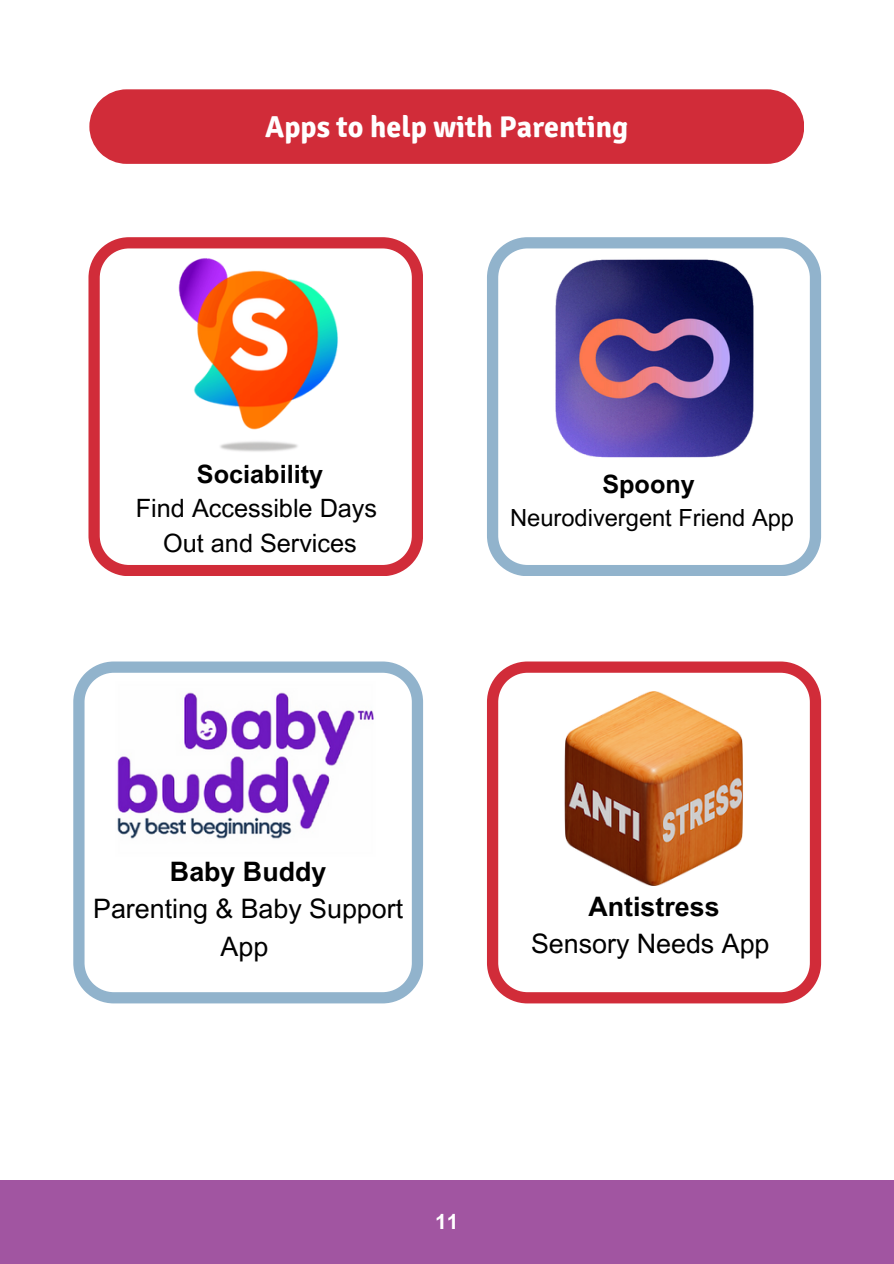
<style>
.page{position:relative;width:894px;height:1264px;background:#fff}
.page>*{position:absolute;margin:0;border:0;box-sizing:border-box;transform-origin:0 0}
.t1{font:700 30px "Signika";color:#fff}
.t2{font:26.85px/37.2px "Arial MT Pro";color:#000;text-align:center}
.t3{font:25.2px/34.5px "Arial MT Pro";color:#000;text-align:center}
.t4{font:700 25.2px "Arial MT Pro";color:#000}
.t5{font:23.7px "Arial MT Pro";color:#000}
.t6{font:700 21px "Arial MT Pro";color:#fff}
.s1{font-weight:700}
</style>
<div class="page">
<div style="left:0;top:1180px;width:893px;height:83px;background:#a155a1"></div>
<svg style="left:88px;top:246px;width:335px;height:330px"></svg>
<svg style="left:73px;top:661px;width:350px;height:342px"></svg>
<svg style="left:487px;top:661px;width:333px;height:342px"></svg>
<div style="left:89px;top:89px;width:715px;height:75px;background:#d12c39"></div>
<svg style="left:487px;top:504px;width:333px;height:72px"></svg>
<img style="left:416px;top:237px;width:406px;height:267px">
<img style="left:557px;top:691px;width:193px;height:194px">
<img style="left:104px;top:237px;width:312px;height:267px">
<img style="left:104px;top:678px;width:289px;height:182px">
<p class="t1" style="left:265px;top:108px;width:364px">Apps to help with Parenting</p>
<p class="t3" style="left:136px;top:460px;width:243px"><span class="s1">Sociability<br></span>Find Accessible Days<br>Out and Services</p>
<p class="t4" style="left:602px;top:475px;width:94px">Spoony</p>
<h2 class="t5" style="left:510px;top:508px;width:285px">Neurodivergent Friend App</h2>
<p class="t2" style="left:93px;top:856px;width:311px"><span class="s1">Baby Buddy<br></span>Parenting &amp; Baby Support<br>App</p>
<p class="t2" style="left:531px;top:891px;width:240px"><span class="s1">Antistress<br></span>Sensory Needs App</p>
<h1 class="t6" style="left:435px;top:1213px;width:25px">11</h1>
</div>
